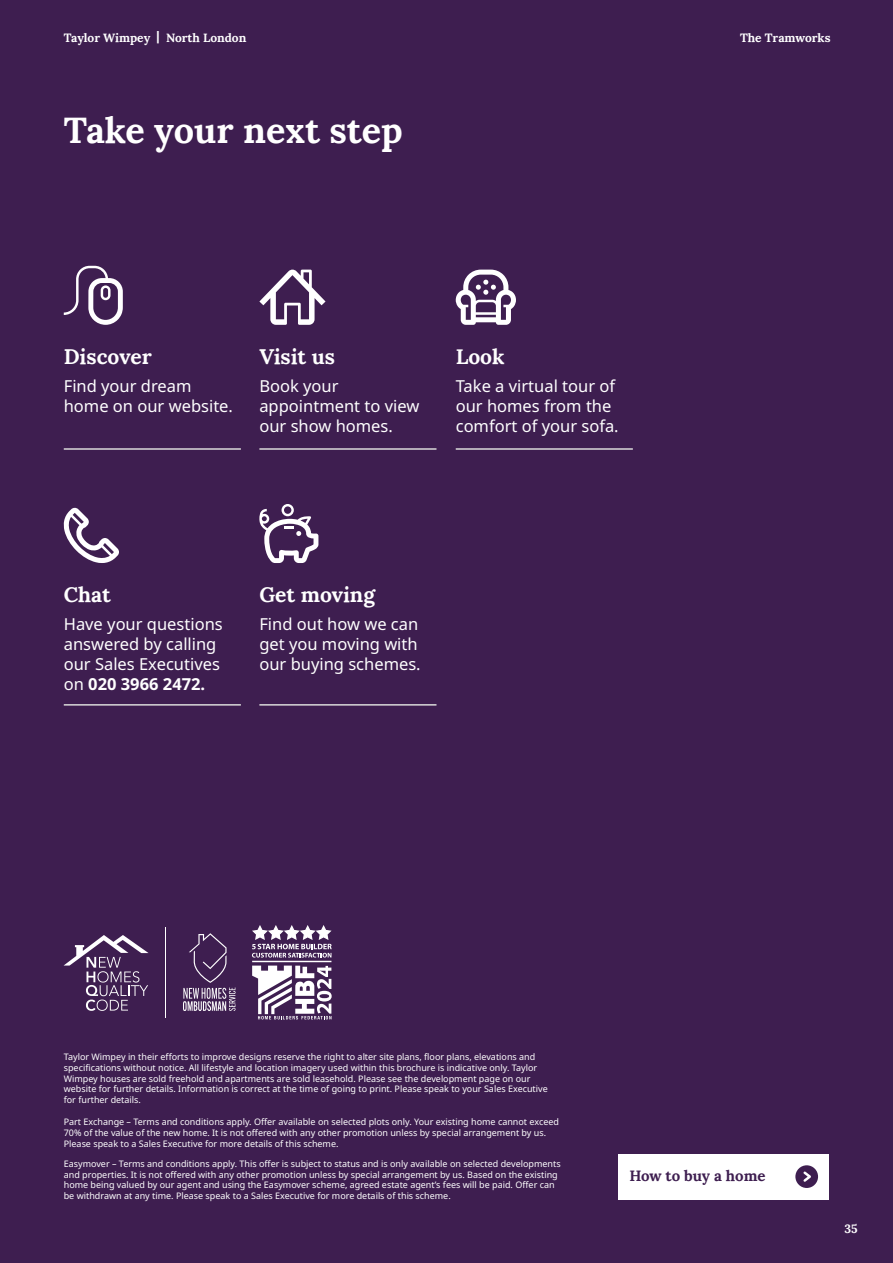
<style>
.page{position:relative;width:893px;height:1263px;background:#3e1e50}
.page>*{position:absolute;margin:0;border:0;box-sizing:border-box;transform-origin:0 0}
.t1{font:700 36px "Lora";color:#fff}
.t2{font:700 21px "Lora";color:#fff}
.t3{font:16.5px/19.8px "Noto Sans";color:#fff}
.t4{font:700 15px "Lora";color:#3e1e50}
.t5{font:700 12px "Lora";color:#fff}
.t6{font:9px/10.8px "Noto Sans";color:#fff}
.s1{font-weight:700}
</style>
<div class="page">
<hr style="left:64px;top:448px;width:177px;height:2px;background:#dadada">
<hr style="left:259px;top:448px;width:177px;height:2px;background:#dadada">
<hr style="left:259px;top:704px;width:177px;height:2px;background:#dadada">
<hr style="left:64px;top:704px;width:177px;height:2px;background:#dadada">
<hr style="left:456px;top:448px;width:177px;height:2px;background:#dadada">
<svg style="left:64px;top:266px;width:59px;height:59px"></svg>
<svg style="left:259px;top:270px;width:67px;height:55px"></svg>
<svg style="left:456px;top:270px;width:60px;height:55px"></svg>
<svg style="left:64px;top:507px;width:55px;height:56px"></svg>
<svg style="left:259px;top:504px;width:59px;height:59px"></svg>
<svg style="left:183px;top:933px;width:52px;height:78px"></svg>
<svg style="left:64px;top:935px;width:85px;height:76px"></svg>
<hr style="left:165px;top:927px;width:1px;height:91px;background:#fff">
<hr style="left:252px;top:961px;width:79px;height:1px;background:#fff">
<svg style="left:252px;top:965px;width:80px;height:54px"></svg>
<svg style="left:252px;top:925px;width:80px;height:32px"></svg>
<div style="left:619px;top:1154px;width:210px;height:45px;background:#fff"></div>
<div style="left:795px;top:1165px;width:23px;height:23px;background:#3e1e50;border-radius:50%"></div>
<svg style="left:803px;top:1171px;width:8px;height:11px"></svg>
<h3 class="t5" style="left:64px;top:27px;width:184px">Taylor Wimpey | North London</h3>
<h1 class="t1" style="left:64px;top:99px;width:340px">Take your next step</h1>
<h2 class="t2" style="left:64px;top:338px;width:89px">Discover</h2>
<h2 class="t2" style="left:259px;top:338px;width:77px">Visit us</h2>
<h2 class="t2" style="left:456px;top:338px;width:50px">Look</h2>
<h3 class="t3" style="left:64px;top:376px;width:171px">Find your dream home on our website.</h3>
<h3 class="t3" style="left:259px;top:376px;width:161px">Book your appointment to view our show homes.</h3>
<h3 class="t3" style="left:456px;top:376px;width:164px">Take a virtual tour of our homes from the comfort of your sofa.</h3>
<h2 class="t2" style="left:64px;top:576px;width:49px">Chat</h2>
<h2 class="t2" style="left:259px;top:576px;width:117px">Get moving</h2>
<h3 class="t3" style="left:64px;top:615px;width:161px">Have your questions answered by calling our Sales Executives on <span class="s1">020 3966 2472.</span></h3>
<h3 class="t3" style="left:259px;top:615px;width:163px">Find out how we can get you moving with our buying schemes.</h3>
<h3 class="t5" style="left:740px;top:27px;width:92px">The Tramworks</h3>
<p class="t6" style="left:64px;top:1051px;width:486px">Taylor Wimpey in their efforts to improve designs reserve the right to alter site plans, floor plans, elevations and specifications without notice. All lifestyle and location imagery used within this brochure is indicative only. Taylor Wimpey houses are sold freehold and apartments are sold leasehold. Please see the development page on our website for further details. Information is correct at the time of going to print. Please speak to your Sales Executive for further details.</p>
<p class="t6" style="left:64px;top:1117px;width:497px">Part Exchange – Terms and conditions apply. Offer available on selected plots only. Your existing home cannot exceed<br>70% of the value of the new home. It is not offered with any other promotion unless by special arrangement by us.<br>Please speak to a Sales Executive for more details of this scheme.</p>
<p class="t6" style="left:64px;top:1158px;width:498px">Easymover – Terms and conditions apply. This offer is subject to status and is only available on selected developments and properties. It is not offered with any other promotion unless by special arrangement by us. Based on the existing home being valued by our agent and using the Easymover scheme, agreed estate agent’s fees will be paid. Offer can be withdrawn at any time. Please speak to a Sales Executive for more details of this scheme.</p>
<h3 class="t4" style="left:629px;top:1163px;width:138px">How to buy a home</h3>
<h3 class="t5" style="left:844px;top:1219px;width:15px">35</h3>
</div>
